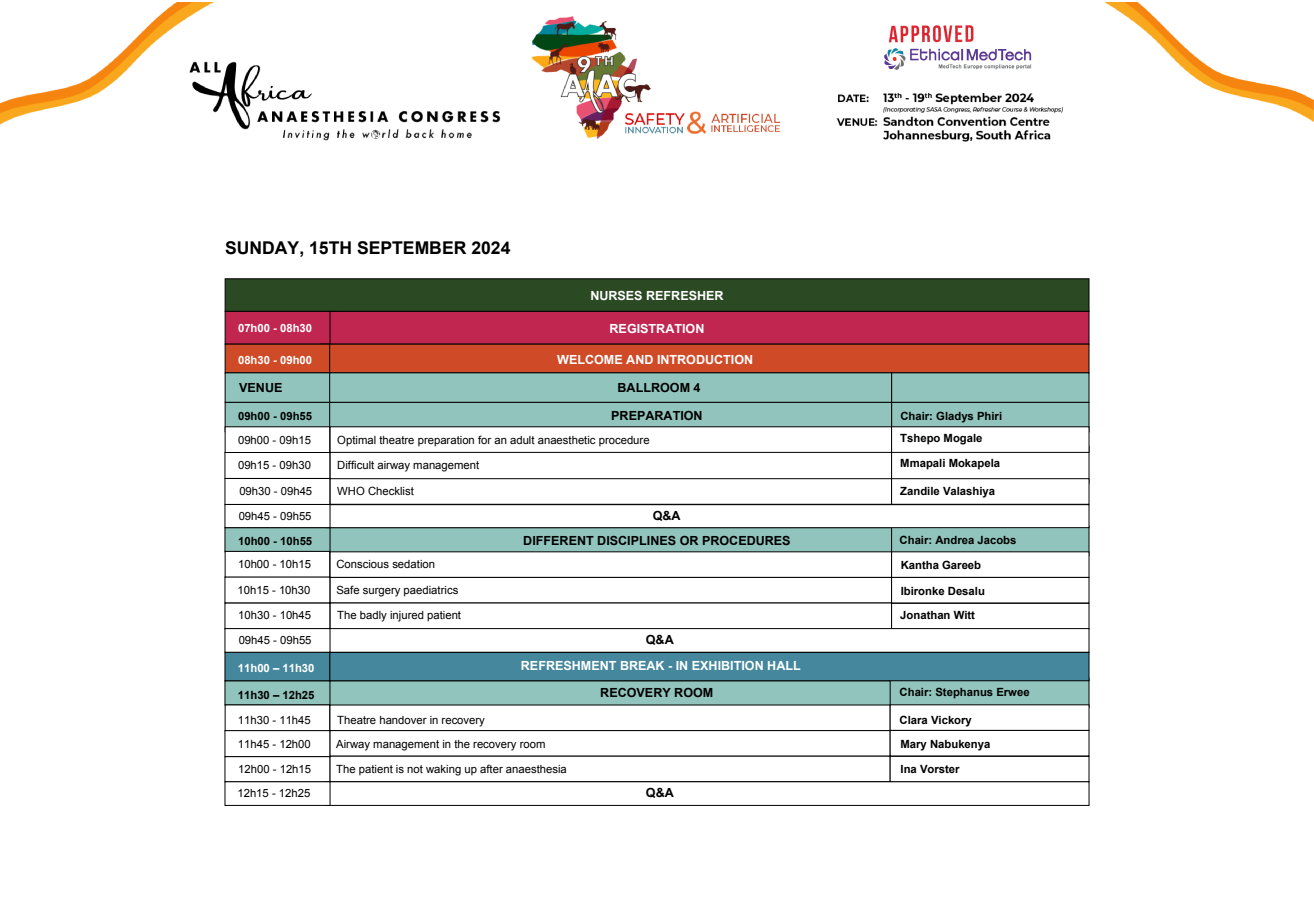
<style>
.page{position:relative;width:1314px;height:900px;background:#fff}
.page>*{position:absolute;margin:0;border:0;box-sizing:border-box;transform-origin:0 0}
.t1{font:700 17.6px "Arial";color:#000}
.t2{font:700 12.6px "Arial";color:#fff}
.t3{font:700 12.6px "Arial";color:#000}
.t4{font:11.3px/23.7px "Arial";color:#000}
.t5{font:700 11.3px/24.7px "Arial";color:#000}
.t6{font:700 11.3px "Arial";color:#fff}
</style>
<div class="page">
<div style="left:891px;top:446px;width:199px;height:38px;background:#fff;border:1px solid #000"></div>
<div style="left:888px;top:678px;width:202px;height:30px;background:#91c4bc"></div>
<div style="left:890px;top:526px;width:200px;height:30px;background:#91c4bc"></div>
<div style="left:891px;top:402px;width:199px;height:30px;background:#91c4bc"></div>
<div style="left:326px;top:680px;width:565px;height:31px;background:#91c4bc"></div>
<div style="left:224px;top:680px;width:106px;height:25px;background:#91c4bc"></div>
<div style="left:224px;top:527px;width:107px;height:25px;background:#91c4bc"></div>
<div style="left:330px;top:527px;width:562px;height:31px;background:#91c4bc"></div>
<div style="left:225px;top:402px;width:106px;height:30px;background:#91c4bc"></div>
<div style="left:329px;top:402px;width:563px;height:30px;background:#91c4bc"></div>
<div style="left:329px;top:705px;width:562px;height:26px;background:#fff"></div>
<div style="left:329px;top:730px;width:562px;height:27px;background:#fff;border:1px solid #000"></div>
<div style="left:329px;top:756px;width:562px;height:26px;background:#fff"></div>
<div style="left:330px;top:551px;width:562px;height:27px;background:#fff"></div>
<div style="left:330px;top:577px;width:562px;height:27px;background:#fff;border:1px solid #000"></div>
<div style="left:330px;top:603px;width:562px;height:26px;background:#fff"></div>
<div style="left:330px;top:426px;width:562px;height:27px;background:#fff;border:1px solid #000"></div>
<div style="left:330px;top:478px;width:562px;height:27px;background:#fff;border:1px solid #000"></div>
<div style="left:225px;top:311px;width:113px;height:34px;background:#c12651"></div>
<div style="left:330px;top:311px;width:760px;height:34px;background:#c12651"></div>
<div style="left:225px;top:278px;width:865px;height:34px;background:#2b4923;border:1px solid #000"></div>
<div style="left:320px;top:344px;width:770px;height:29px;background:#cf4a27"></div>
<div style="left:225px;top:344px;width:105px;height:29px;background:#cf4a27"></div>
<div style="left:225px;top:426px;width:105px;height:27px;background:#fff"></div>
<div style="left:891px;top:426px;width:199px;height:27px;background:#fff;border:1px solid #000"></div>
<div style="left:891px;top:478px;width:199px;height:27px;background:#fff;border:1px solid #000"></div>
<div style="left:891px;top:551px;width:199px;height:27px;background:#fff"></div>
<div style="left:891px;top:577px;width:199px;height:27px;background:#fff;border:1px solid #000"></div>
<div style="left:891px;top:603px;width:199px;height:26px;background:#fff;border:1px solid #000"></div>
<div style="left:890px;top:704px;width:200px;height:27px;background:#fff"></div>
<div style="left:890px;top:730px;width:200px;height:27px;background:#fff;border:1px solid #000"></div>
<div style="left:890px;top:756px;width:200px;height:26px;background:#fff;border:1px solid #000"></div>
<div style="left:224px;top:652px;width:106px;height:29px;background:#45879d;border:1px solid #000"></div>
<div style="left:329px;top:652px;width:761px;height:29px;background:#45879d;border:1px solid #000"></div>
<div style="left:224px;top:452px;width:106px;height:27px;background:#fff;border:1px solid #000"></div>
<div style="left:224px;top:478px;width:106px;height:27px;background:#fff;border:1px solid #000"></div>
<div style="left:225px;top:551px;width:105px;height:27px;background:#fff;border:1px solid #000"></div>
<div style="left:224px;top:577px;width:106px;height:27px;background:#fff"></div>
<div style="left:225px;top:704px;width:105px;height:27px;background:#fff;border:1px solid #000"></div>
<div style="left:224px;top:730px;width:106px;height:27px;background:#fff;border:1px solid #000"></div>
<div style="left:224px;top:756px;width:106px;height:26px;background:#fff;border:1px solid #000"></div>
<div style="left:326px;top:504px;width:764px;height:24px;border:1px solid #000"></div>
<div style="left:224px;top:504px;width:107px;height:24px;background:#fff;border:1px solid #000"></div>
<div style="left:326px;top:628px;width:764px;height:25px;border:1px solid #000"></div>
<div style="left:224px;top:628px;width:107px;height:25px;background:#fff;border:1px solid #000"></div>
<div style="left:326px;top:781px;width:764px;height:25px;border:1px solid #000"></div>
<div style="left:224px;top:781px;width:107px;height:25px;background:#fff;border:1px solid #000"></div>
<div style="left:891px;top:372px;width:199px;height:31px;background:#91c4bc;border:1px solid #000"></div>
<div style="left:225px;top:372px;width:106px;height:31px;background:#91c4bc;border:1px solid #000"></div>
<div style="left:329px;top:372px;width:563px;height:31px;background:#91c4bc;border:1px solid #000"></div>
<img style="left:0;top:2px;width:1314px;height:140px">
<h1 class="t1" style="left:225px;top:236px;width:287px">SUNDAY, 15TH SEPTEMBER 2024</h1>
<p class="t2" style="left:590px;top:288px;width:135px">NURSES REFRESHER</p>
<p class="t6" style="left:238px;top:320px;width:76px">07h00 - 08h30</p>
<p class="t2" style="left:610px;top:320px;width:96px">REGISTRATION</p>
<p class="t6" style="left:238px;top:353px;width:76px">08h30 - 09h00</p>
<p class="t2" style="left:557px;top:351px;width:198px">WELCOME AND INTRODUCTION</p>
<p class="t3" style="left:239px;top:380px;width:45px">VENUE</p>
<p class="t3" style="left:618px;top:380px;width:85px">BALLROOM 4</p>
<p class="t5" style="left:238px;top:404px;width:76px">09h00 - 09h55</p>
<p class="t4" style="left:238px;top:428px;width:74px">09h00 - 09h15</p>
<p class="t4" style="left:238px;top:454px;width:74px">09h15 - 09h30</p>
<p class="t4" style="left:239px;top:479px;width:74px">09h30 - 09h45</p>
<p class="t3" style="left:611px;top:407px;width:93px">PREPARATION</p>
<p class="t4" style="left:337px;top:428px;width:314px">Optimal theatre preparation for an adult anaesthetic procedure</p>
<p class="t4" style="left:337px;top:454px;width:144px">Difficult airway management</p>
<p class="t4" style="left:337px;top:479px;width:78px">WHO Checklist</p>
<p class="t4" style="left:239px;top:504px;width:74px">09h45 - 09h55</p>
<p class="t3" style="left:653px;top:507px;width:29px">Q&amp;A</p>
<p class="t4" style="left:238px;top:553px;width:74px">10h00 - 10h15</p>
<p class="t4" style="left:238px;top:579px;width:74px">10h15 - 10h30</p>
<p class="t4" style="left:238px;top:604px;width:74px">10h30 - 10h45</p>
<p class="t3" style="left:523px;top:532px;width:269px">DIFFERENT DISCIPLINES OR PROCEDURES</p>
<p class="t5" style="left:238px;top:529px;width:76px">10h00 - 10h55</p>
<p class="t4" style="left:336px;top:553px;width:100px">Conscious sedation</p>
<p class="t4" style="left:336px;top:579px;width:123px">Safe surgery paediatrics</p>
<p class="t4" style="left:337px;top:604px;width:125px">The badly injured patient</p>
<p class="t4" style="left:239px;top:628px;width:74px">09h45 - 09h55</p>
<p class="t3" style="left:646px;top:631px;width:29px">Q&amp;A</p>
<p class="t6" style="left:238px;top:660px;width:78px">11h00 – 11h30</p>
<p class="t5" style="left:238px;top:683px;width:78px">11h30 – 12h25</p>
<p class="t4" style="left:238px;top:708px;width:74px">11h30 - 11h45<br>11h45 - 12h00</p>
<p class="t4" style="left:238px;top:758px;width:74px">12h00 - 12h15</p>
<p class="t2" style="left:521px;top:657px;width:281px">REFRESHMENT BREAK - IN EXHIBITION HALL</p>
<p class="t3" style="left:600px;top:684px;width:115px">RECOVERY ROOM</p>
<p class="t4" style="left:337px;top:708px;width:149px">Theatre handover in recovery</p>
<p class="t4" style="left:336px;top:758px;width:232px">The patient is not waking up after anaesthesia</p>
<p class="t4" style="left:336px;top:732px;width:211px">Airway management in the recovery room</p>
<p class="t4" style="left:237px;top:782px;width:74px">12h15 - 12h25</p>
<p class="t3" style="left:646px;top:785px;width:29px">Q&amp;A</p>
<p class="t5" style="left:900px;top:404px;width:103px">Chair: Gladys Phiri</p>
<p class="t5" style="left:900px;top:426px;width:84px">Tshepo Mogale</p>
<p class="t5" style="left:900px;top:451px;width:101px">Mmapali Mokapela</p>
<p class="t5" style="left:900px;top:479px;width:96px">Zandile Valashiya</p>
<p class="t5" style="left:900px;top:528px;width:118px">Chair: Andrea Jacobs</p>
<p class="t5" style="left:901px;top:553px;width:82px">Kantha Gareeb</p>
<p class="t5" style="left:900px;top:579px;width:86px">Ibironke Desalu<br>Jonathan Witt</p>
<p class="t5" style="left:900px;top:680px;width:132px">Chair: Stephanus Erwee</p>
<p class="t5" style="left:900px;top:709px;width:92px;line-height:23.7px">Clara Vickory<br>Mary Nabukenya</p>
<p class="t5" style="left:901px;top:758px;width:61px">Ina Vorster</p>
</div>
